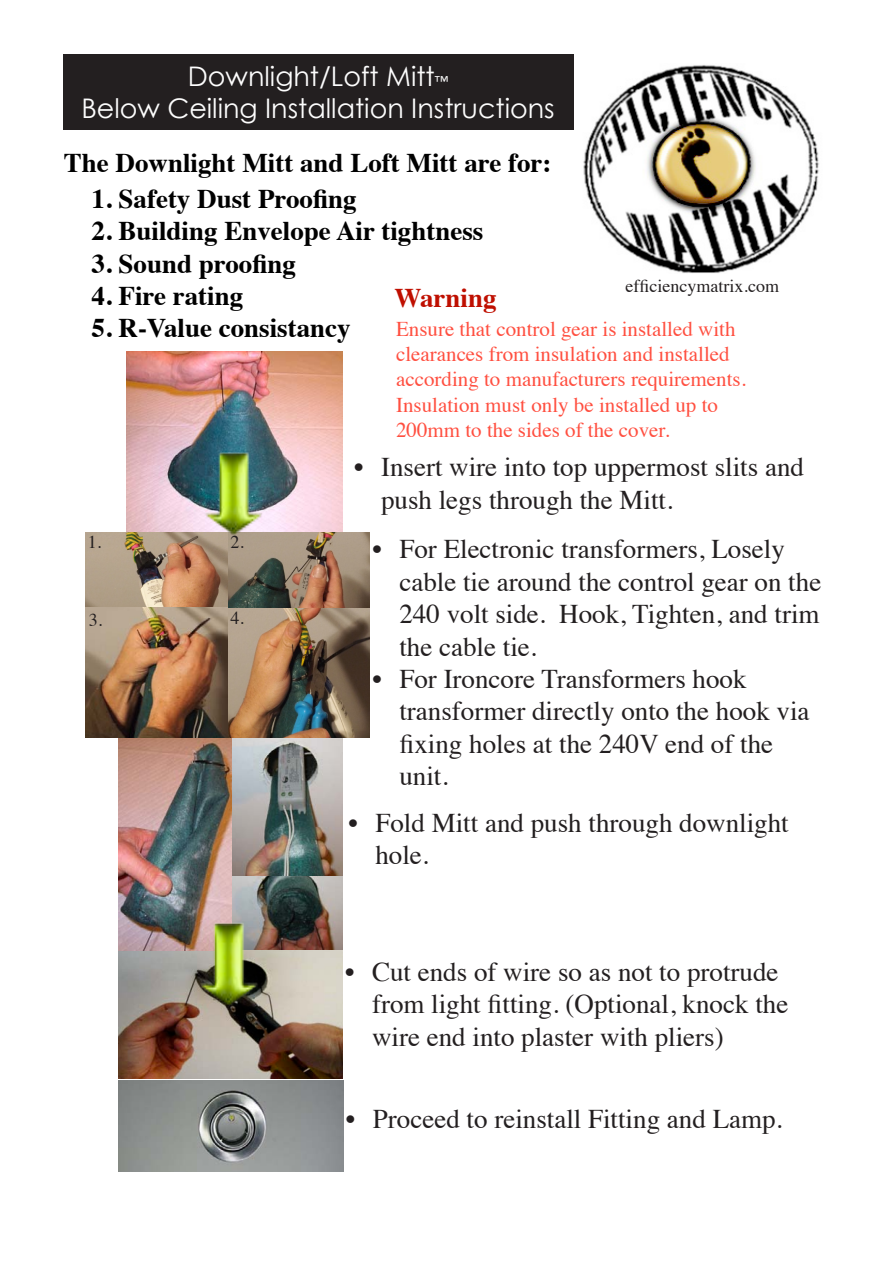
<style>
.page{position:relative;width:893px;height:1263px;background:#fff}
.page>*{position:absolute;margin:0;border:0;box-sizing:border-box;transform-origin:0 0}
.t1{font:27px/32.4px "Times";color:#231f20}
.t2{font:700 27px "Times";color:#000}
.t3{font:27px/32.4px "Century Gothic";color:#fdfdfd;text-align:center}
.t4{font:700 27px "Times";color:#bf0f00}
.t5{font:21px/25.2px "Times";color:#ff4f40}
.t6{font:18px "Times";color:#231f20}
.s1{font-size:13.5px}
</style>
<div class="page">
<img style="left:118px;top:950px;width:224px;height:128px">
<img style="left:118px;top:1080px;width:225px;height:92px">
<img style="left:118px;top:737px;width:224px;height:213px">
<img style="left:126px;top:352px;width:216px;height:180px">
<img style="left:153px;top:858px;width:150px;height:212px">
<img style="left:85px;top:532px;width:284px;height:205px">
<div style="left:63px;top:54px;width:510px;height:76px;background:#231f20"></div>
<img style="left:583px;top:65px;width:236px;height:208px">
<img style="left:159px;top:387px;width:150px;height:213px">
<p class="t3" style="left:81px;top:59px;width:475px">Downlight/Loft Mitt<span class="s1">™<br></span>Below Ceiling Installation Instructions</p>
<p class="t2" style="left:64px;top:137px;width:489px">The Downlight Mitt and Loft Mitt are for:</p>
<p class="t2" style="left:92px;top:173px;width:267px">1. Safety Dust Proofing</p>
<p class="t2" style="left:92px;top:205px;width:393px">2. Building Envelope Air tightness</p>
<p class="t2" style="left:92px;top:238px;width:206px">3. Sound proofing</p>
<p class="t2" style="left:92px;top:270px;width:153px">4. Fire rating</p>
<p class="t2" style="left:92px;top:302px;width:261px">5. R-Value consistancy</p>
<p class="t6" style="left:626px;top:269px;width:155px">efficiencymatrix.com</p>
<p class="t4" style="left:394px;top:272px;width:104px">Warning</p>
<p class="t5" style="left:396px;top:314px;width:351px">Ensure that control gear is installed with clearances from insulation and installed according to manufacturers requirements.<br>Insulation must only be installed up to 200mm to the sides of the cover.</p>
<p class="t6" style="left:88px;top:525px;width:15px">1.</p>
<p class="t6" style="left:89px;top:603px;width:15px">3.</p>
<p class="t6" style="left:231px;top:525px;width:15px">2.</p>
<p class="t6" style="left:231px;top:601px;width:15px">4.</p>
<p class="t1" style="left:381px;top:449px;width:424px;text-indent:-27px">• Insert wire into top uppermost slits and push legs through the Mitt.</p>
<p class="t1" style="left:399px;top:531px;width:423px;text-indent:-27px">• For Electronic transformers, Losely cable tie around the control gear on the<br>240 volt side. Hook, Tighten, and trim the cable tie.</p>
<p class="t1" style="left:399px;top:660px;width:412px;text-indent:-27px">• For Ironcore Transformers hook transformer directly onto the hook via fixing holes at the 240V end of the unit.</p>
<p class="t1" style="left:375px;top:804px;width:415px;text-indent:-27px">• Fold Mitt and push through downlight hole.</p>
<p class="t1" style="left:372px;top:953px;width:418px;text-indent:-27px">• Cut ends of wire so as not to protrude from light fitting. (Optional, knock the wire end into plaster with pliers)</p>
<p class="t1" style="left:346px;top:1100px;width:438px">• Proceed to reinstall Fitting and Lamp.</p>
</div>
